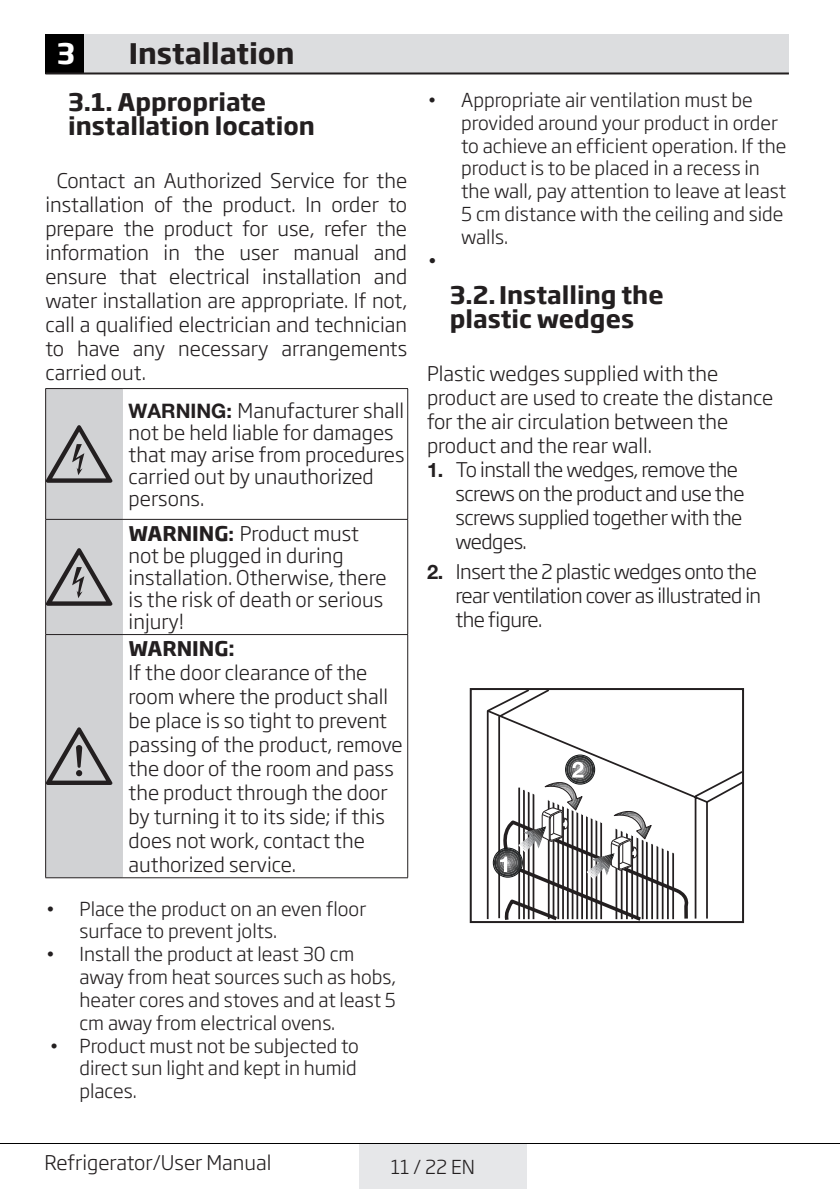
<style>
.page{position:relative;width:840px;height:1191px;background:#fff}
.page>*{position:absolute;margin:0;border:0;box-sizing:border-box;transform-origin:0 0}
.t1{font:72px "ZIWARNUN";color:#231f20}
.t2{font:700 28px "Soho Gothic Pro";color:#231f20}
.t3{font:700 28px "Soho Gothic Pro";color:#fff}
.t4{font:700 24px/24px "Soho Gothic Pro";color:#231f20}
.t5{font:300 20px/24px "Soho Gothic Pro";color:#231f20}
.t6{font:300 20px/24px "Soho Gothic Pro";letter-spacing:-.025em;color:#231f20}
.t7{font:700 20px "Soho Gothic Pro";color:#231f20}
.t8{font:300 19px/22.8px "Soho Gothic Pro";color:#231f20}
.s1{font-family:"Helvetica Neue LT Pro";font-weight:700}
.s2{font-weight:700}
</style>
<div class="page">
<div style="left:358px;top:1143px;width:168px;height:45px;background:#e6e7e9"></div>
<hr style="left:0;top:1143px;width:839px;height:1px;background:#000">
<div style="left:45px;top:34px;width:40px;height:40px;background:#000"></div>
<div style="left:85px;top:34px;width:703px;height:40px;background:#dcdddf"></div>
<hr style="left:45px;top:72px;width:743px;height:2px;background:#231f20">
<svg style="left:689px;top:708px;width:56px;height:213px"></svg>
<svg style="left:486px;top:691px;width:193px;height:229px"></svg>
<div style="left:469px;top:688px;width:274px;height:235px;border:2px solid #231f20"></div>
<div style="left:46px;top:389px;width:77px;height:488px;background:#d1d2d4"></div>
<hr style="left:45px;top:389px;width:1px;height:130px;background:#231f20">
<hr style="left:407px;top:389px;width:1px;height:130px;background:#231f20">
<hr style="left:45px;top:519px;width:1px;height:115px;background:#231f20">
<hr style="left:407px;top:519px;width:1px;height:115px;background:#231f20">
<hr style="left:45px;top:635px;width:1px;height:242px;background:#231f20">
<hr style="left:407px;top:635px;width:1px;height:242px;background:#231f20">
<hr style="left:45px;top:388px;width:78px;height:1px;background:#231f20">
<hr style="left:123px;top:388px;width:285px;height:1px;background:#231f20">
<hr style="left:45px;top:519px;width:78px;height:1px;background:#231f20">
<hr style="left:123px;top:519px;width:285px;height:1px;background:#231f20">
<hr style="left:45px;top:634px;width:78px;height:1px;background:#231f20">
<hr style="left:123px;top:634px;width:285px;height:1px;background:#231f20">
<hr style="left:45px;top:877px;width:78px;height:1px;background:#231f20">
<hr style="left:123px;top:877px;width:285px;height:1px;background:#231f20">
<h2 class="t3" style="left:57px;top:31px;width:20px">3</h2>
<h2 class="t2" style="left:129px;top:31px;width:167px">Installation</h2>
<p class="t4" style="left:68px;top:89px;width:248px">3.1. Appropriate installation location</p>
<p class="t5" style="left:45px;top:168px;width:363px;text-align:justify;text-indent:11px">Contact an Authorized Service for the installation of the product. In order to prepare the product for use, refer the information in the user manual and ensure that electrical installation and water installation are appropriate. If not, call a qualified electrician and technician to have any necessary arrangements carried out.</p>
<h1 class="t1" style="left:46px;top:416px;width:71px">B</h1>
<h1 class="t1" style="left:46px;top:539px;width:71px">B</h1>
<p class="t5" style="left:129px;top:398px;width:277px;line-height:22px"><span class="s1">WARNING:</span> Manufacturer shall not be held liable for damages that may arise from procedures carried out by unauthorized persons.</p>
<p class="t5" style="left:129px;top:521px;width:259px;line-height:22px"><span class="s2">WARNING</span><span class="s1">:</span> Product must not be plugged in during installation. Otherwise, there is the risk of death or serious injury!</p>
<p class="t7" style="left:129px;top:632px;width:108px">WARNING:</p>
<p class="t5" style="left:129px;top:659px;width:275px">If the door clearance of the room where the product shall be place is so tight to prevent passing of the product, remove the door of the room and pass the product through the door by turning it to its side; if this does not work, contact the authorized service.</p>
<p class="t8" style="left:79px;top:896px;width:288px;text-indent:-34px">• Place the product on an even floor surface to prevent jolts.</p>
<p class="t8" style="left:79px;top:941px;width:318px;text-indent:-34px">• Install the product at least 30 cm away from heat sources such as hobs, heater cores and stoves and at least 5 cm away from electrical ovens.</p>
<p class="t8" style="left:79px;top:1033px;width:281px;text-align:justify;text-indent:-30px">• Product must not be subjected to direct sun light and kept in humid places.</p>
<h1 class="t1" style="left:46px;top:718px;width:71px">A</h1>
<p class="t8" style="left:461px;top:87px;width:327px;text-indent:-34px">• Appropriate air ventilation must be provided around your product in order to achieve an efficient operation. If the product is to be placed in a recess in the wall, pay attention to leave at least 5 cm distance with the ceiling and side walls.</p>
<p class="t5" style="left:427px;top:247px;width:12px">•</p>
<p class="t4" style="left:449px;top:281px;width:215px">3.2.Installing the plastic wedges</p>
<p class="t5" style="left:427px;top:360px;width:347px">Plastic wedges supplied with the product are used to create the distance for the air circulation between the product and the rear wall.</p>
<p class="t6" style="left:455px;top:456px;width:290px;text-indent:-28px"><span class="s1">1.</span> To install the wedges, remove the screws on the product and use the screws supplied together with the wedges.</p>
<p class="t6" style="left:455px;top:558px;width:307px;text-indent:-28px"><span class="s1">2.</span> Insert the 2 plastic wedges onto the rear ventilation cover as illustrated in the figure.</p>
<p class="t5" style="left:44px;top:1149px;width:228px">Refrigerator/User Manual</p>
<p class="t8" style="left:390px;top:1154px;width:86px">11 / 22 EN</p>
</div>
